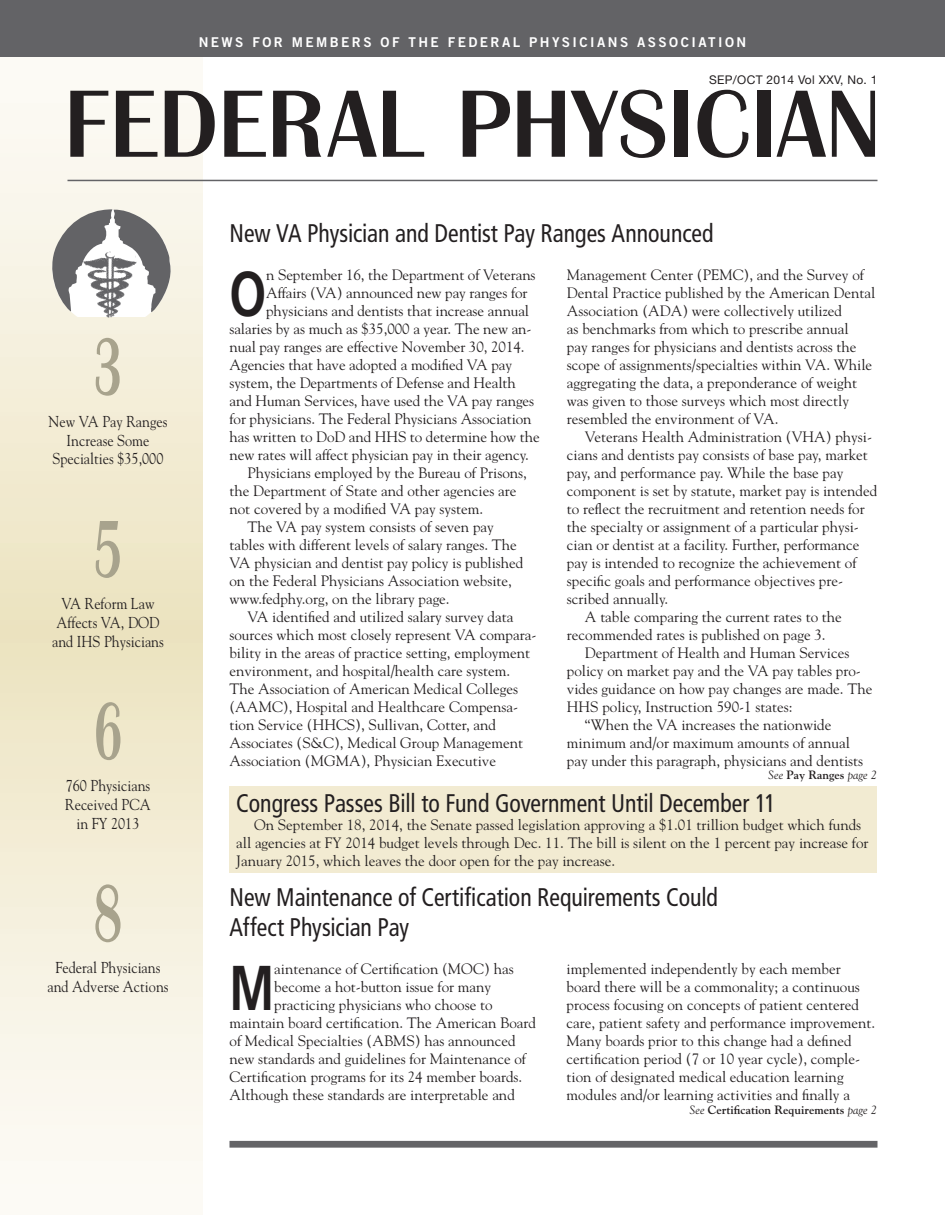
<style>
.page{position:relative;width:945px;height:1215px;background:#fff}
.page>*{position:absolute;margin:0;border:0;box-sizing:border-box;transform-origin:0 0}
.t1{font:99px "Britannic Medium BOLD";color:#231f20}
.t2{font:84px "Britannic Medium BOLD";color:#a8a38d;scale:.63 1}
.t3{font:700 63.3px "Frutiger";color:#231f20;scale:.75 1}
.t4{font:condensed 25.5px/30.6px "Frutiger";color:#231f20;scale:.93 1}
.t5{font:15.75px/18.9px "Goudy";color:#231f20;text-align:center;scale:.9 1}
.t6{font:15px/18px "Goudy";color:#231f20}
.t7{font:13.5px "Trade Gothic Bold Two";letter-spacing:.18em;color:#fff}
.t8{font:700 12px "Goudy";color:#231f20}
.t9{font:12px "Helvetica Neue";letter-spacing:.025em;color:#231f20}
.s1{font-weight:400;font-style:italic}
</style>
<div class="page">
<svg style="left:0;top:80px;width:202px;height:1104px"></svg>
<div style="left:230px;top:1141px;width:648px;height:7px;background:#636366"></div>
<div style="left:0;top:0;width:945px;height:57px;background:#636366"></div>
<hr style="left:68px;top:180px;width:810px;height:1px;background:#636366">
<svg style="left:47px;top:209px;width:126px;height:107px;background:#a7a5a3"></svg>
<img style="left:77px;top:248px;width:70px;height:71px">
<div style="left:230px;top:786px;width:648px;height:87px;background:#f2ebd2"></div>
<p class="t7" style="left:199px;top:34px;width:549px">NEWS FOR MEMBERS OF THE FEDERAL PHYSICIANS ASSOCIATION</p>
<p class="t9" style="left:709px;top:72px;width:170px">Sep/Oct 2014 Vol XXV, No. 1</p>
<h1 class="t1" style="left:64px;top:70px;width:818px">FEDERAL PHYSICIAN</h1>
<h2 class="t2" style="left:93px;top:321px;width:48px">3</h2>
<p class="t5" style="left:49px;top:411px;width:133px">New VA Pay Ranges<br>Increase Some<br>Specialties $35,000</p>
<h2 class="t2" style="left:93px;top:504px;width:48px">5</h2>
<p class="t5" style="left:52px;top:593px;width:126px">VA Reform Law<br>Affects VA, DOD and IHS Physicians</p>
<h2 class="t2" style="left:93px;top:686px;width:48px">6</h2>
<p class="t5" style="left:65px;top:776px;width:96px">760 Physicians<br>Received PCA in FY 2013</p>
<h2 class="t2" style="left:93px;top:868px;width:48px">8</h2>
<p class="t5" style="left:47px;top:958px;width:136px">Federal Physicians and Adverse Actions</p>
<h3 class="t4" style="left:230px;top:218px;width:522px">New VA Physician and Dentist Pay Ranges Announced</h3>
<h3 class="t3" style="left:230px;top:257px;width:51px">O</h3>
<p class="t6" style="left:266px;top:265px;width:271px">n September 16, the Department of Veterans</p>
<p class="t6" style="left:567px;top:265px;width:310px">Management Center (PEMC), and the Survey of Dental Practice published by the American Dental Association (ADA) were collectively utilized<br>as benchmarks from which to prescribe annual<br>pay ranges for physicians and dentists across the scope of assignments/specialties within VA. While aggregating the data, a preponderance of weight was given to those surveys which most directly resembled the environment of VA.</p>
<p class="t6" style="left:585px;top:427px;width:289px">Veterans Health Administration (VHA) physi-</p>
<p class="t6" style="left:567px;top:445px;width:302px">cians and dentists pay consists of base pay, market</p>
<p class="t6" style="left:567px;top:463px;width:278px">pay, and performance pay. While the base pay</p>
<p class="t6" style="left:567px;top:481px;width:312px">component is set by statute, market pay is intended</p>
<p class="t6" style="left:567px;top:499px;width:299px">to reflect the recruitment and retention needs for</p>
<p class="t6" style="left:567px;top:517px;width:293px">the specialty or assignment of a particular physi-</p>
<p class="t6" style="left:567px;top:535px;width:294px">cian or dentist at a facility. Further, performance</p>
<p class="t6" style="left:567px;top:553px;width:291px">pay is intended to recognize the achievement of</p>
<p class="t6" style="left:567px;top:571px;width:278px">specific goals and performance objectives pre-</p>
<p class="t6" style="left:567px;top:589px;width:103px">scribed annually.</p>
<p class="t6" style="left:585px;top:607px;width:258px">A table comparing the current rates to the</p>
<p class="t6" style="left:567px;top:625px;width:260px">recommended rates is published on page 3.</p>
<p class="t6" style="left:585px;top:643px;width:266px">Department of Health and Human Services</p>
<p class="t6" style="left:567px;top:661px;width:295px">policy on market pay and the VA pay tables pro-</p>
<p class="t6" style="left:567px;top:679px;width:307px">vides guidance on how pay changes are made. The</p>
<p class="t6" style="left:567px;top:697px;width:227px">HHS policy, Instruction 590-1 states:</p>
<p class="t6" style="left:585px;top:715px;width:248px">“When the VA increases the nationwide</p>
<p class="t6" style="left:567px;top:733px;width:284px">minimum and/or maximum amounts of annual</p>
<p class="t6" style="left:567px;top:751px;width:298px">pay under this paragraph, physicians and dentists</p>
<p class="t6" style="left:266px;top:283px;width:263px">Affairs (VA) announced new pay ranges for</p>
<p class="t6" style="left:266px;top:301px;width:264px">physicians and dentists that increase annual</p>
<p class="t6" style="left:229px;top:319px;width:304px">salaries by as much as $35,000 a year. The new an-</p>
<p class="t6" style="left:229px;top:337px;width:297px">nual pay ranges are effective November 30, 2014.</p>
<p class="t6" style="left:229px;top:355px;width:284px">Agencies that have adopted a modified VA pay</p>
<p class="t6" style="left:229px;top:373px;width:288px">system, the Departments of Defense and Health</p>
<p class="t6" style="left:229px;top:391px;width:306px">and Human Services, have used the VA pay ranges</p>
<p class="t6" style="left:229px;top:409px;width:304px">for physicians. The Federal Physicians Association</p>
<p class="t6" style="left:229px;top:427px;width:312px">has written to DoD and HHS to determine how the</p>
<p class="t6" style="left:229px;top:445px;width:301px">new rates will affect physician pay in their agency.</p>
<p class="t6" style="left:247px;top:463px;width:281px">Physicians employed by the Bureau of Prisons,</p>
<p class="t6" style="left:229px;top:481px;width:288px">the Department of State and other agencies are</p>
<p class="t6" style="left:229px;top:499px;width:255px">not covered by a modified VA pay system.</p>
<p class="t6" style="left:247px;top:517px;width:248px">The VA pay system consists of seven pay</p>
<p class="t6" style="left:229px;top:535px;width:289px">tables with different levels of salary ranges. The</p>
<p class="t6" style="left:229px;top:553px;width:296px">VA physician and dentist pay policy is published</p>
<p class="t6" style="left:229px;top:571px;width:284px">on the Federal Physicians Association website,</p>
<p class="t6" style="left:229px;top:589px;width:222px">www.fedphy.org, on the library page.</p>
<p class="t6" style="left:247px;top:607px;width:268px">VA identified and utilized salary survey data</p>
<p class="t6" style="left:229px;top:625px;width:308px">sources which most closely represent VA compara-</p>
<p class="t6" style="left:229px;top:643px;width:302px">bility in the areas of practice setting, employment</p>
<p class="t6" style="left:229px;top:661px;width:282px">environment, and hospital/health care system.</p>
<p class="t6" style="left:229px;top:679px;width:290px">The Association of American Medical Colleges</p>
<p class="t6" style="left:229px;top:697px;width:290px">(AAMC), Hospital and Healthcare Compensa-</p>
<p class="t6" style="left:229px;top:715px;width:268px">tion Service (HHCS), Sullivan, Cotter, and</p>
<p class="t6" style="left:229px;top:733px;width:295px">Associates (S&amp;C), Medical Group Management</p>
<p class="t6" style="left:229px;top:751px;width:268px">Association (MGMA), Physician Executive</p>
<p class="t8" style="left:768px;top:768px;width:110px"><span class="s1">See</span> Pay Ranges <span class="s1">page 2</span></p>
<h3 class="t4" style="left:236px;top:788px;width:582px">Congress Passes Bill to Fund Government Until December 11</h3>
<p class="t6" style="left:236px;top:816px;width:634px;text-indent:18px">On September 18, 2014, the Senate passed legislation approving a $1.01 trillion budget which funds all agencies at FY 2014 budget levels through Dec. 11. The bill is silent on the 1 percent pay increase for<br>January 2015, which leaves the door open for the pay increase.</p>
<h3 class="t4" style="left:230px;top:882px;width:527px">New Maintenance of Certification Requirements Could<br>Affect Physician Pay</h3>
<h3 class="t3" style="left:230px;top:951px;width:61px">M</h3>
<p class="t6" style="left:274px;top:960px;width:241px">aintenance of Certification (MOC) has</p>
<p class="t6" style="left:567px;top:960px;width:310px">implemented independently by each member board there will be a commonality; a continuous process focusing on concepts of patient centered care, patient safety and performance improvement.<br>Many boards prior to this change had a defined certification period (7 or 10 year cycle), comple&shy;tion of designated medical education learning modules and/or learning activities and finally a</p>
<p class="t6" style="left:274px;top:978px;width:219px">become a hot-button issue for many</p>
<p class="t6" style="left:274px;top:996px;width:220px">practicing physicians who choose to</p>
<p class="t6" style="left:230px;top:1014px;width:308px">maintain board certification. The American Board</p>
<p class="t6" style="left:230px;top:1032px;width:288px">of Medical Specialties (ABMS) has announced</p>
<p class="t6" style="left:230px;top:1050px;width:298px">new standards and guidelines for Maintenance of</p>
<p class="t6" style="left:230px;top:1068px;width:294px">Certification programs for its 24 member boards.</p>
<p class="t6" style="left:230px;top:1086px;width:287px">Although these standards are interpretable and</p>
<p class="t8" style="left:689px;top:1103px;width:189px"><span class="s1">See</span> Certification Requirements <span class="s1">page 2</span></p>
</div>
